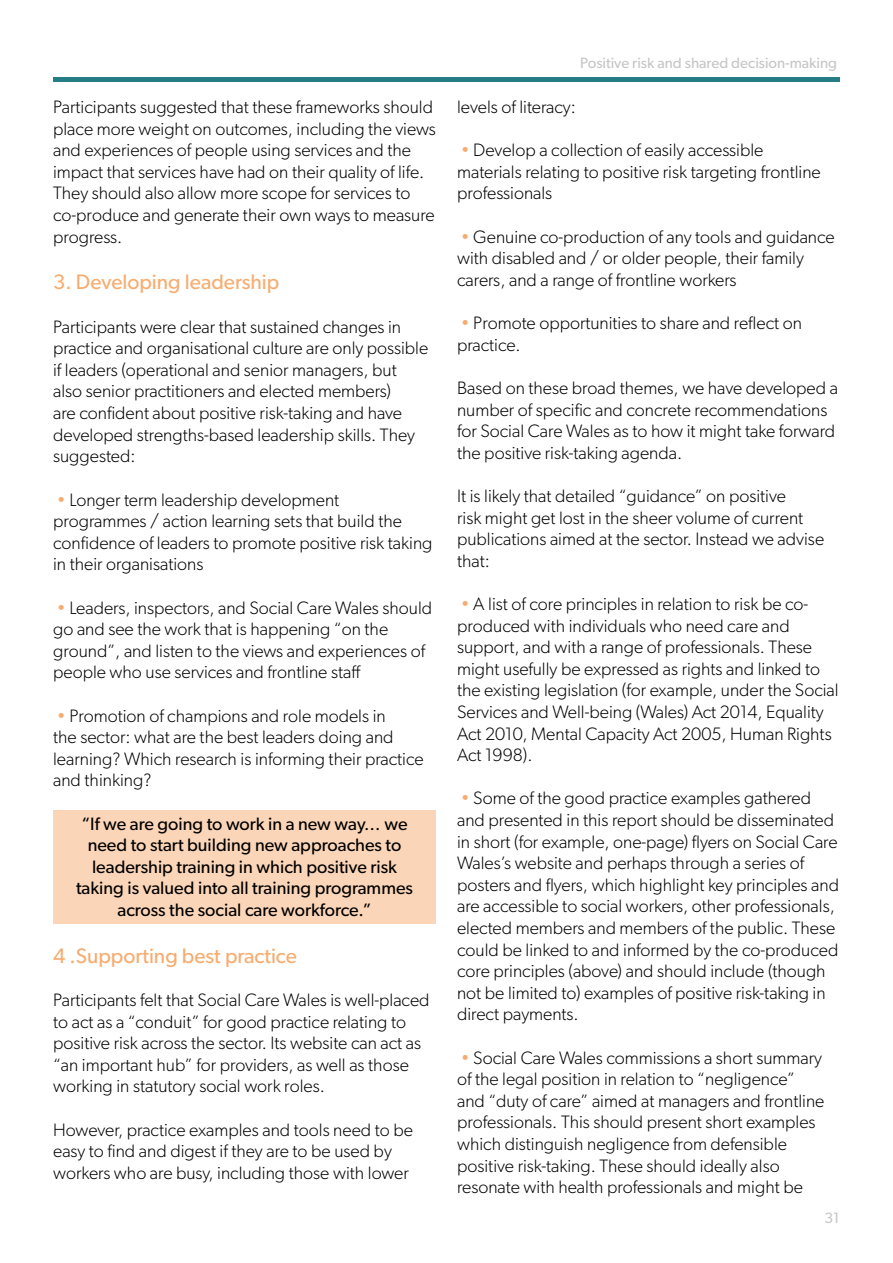
<style>
.page{position:relative;width:893px;height:1263px;background:#fff}
.page>*{position:absolute;margin:0;border:0;box-sizing:border-box;transform-origin:0 0}
.t1{font:21px "Gibson";color:#f7ac6f}
.t2{font:300 18px/21.6px "Gibson";color:#000}
.t3{font:18px/21.6px "Gibson";color:#000;text-align:center}
.t4{font:15px "Gibson";color:#c6c6c6}
.s1{color:#f7ac6f}
</style>
<div class="page">
<div style="left:53px;top:810px;width:383px;height:114px;background:#fbd5b7"></div>
<hr style="left:53px;top:78px;width:787px;height:4px;background:#257d86">
<p class="t2" style="left:53px;top:96px;width:384px">Participants suggested that these frameworks should place more weight on outcomes, including the views and experiences of people using services and the impact that services have had on their quality of life.<br>They should also allow more scope for services to co-produce and generate their own ways to measure progress.</p>
<p class="t1" style="left:53px;top:270px;width:228px">3. Developing leadership</p>
<p class="t2" style="left:53px;top:315px;width:377px">Participants were clear that sustained changes in practice and organisational culture are only possible if leaders (operational and senior managers, but also senior practitioners and elected members)<br>are confident about positive risk-taking and have developed strengths-based leadership skills. They suggested:</p>
<p class="t2" style="left:53px;top:488px;width:381px"><span class="s1">•</span> Longer term leadership development programmes / action learning sets that build the confidence of leaders to promote positive risk taking in their organisations</p>
<p class="t2" style="left:53px;top:596px;width:381px"><span class="s1">•</span> Leaders, inspectors, and Social Care Wales should go and see the work that is happening “on the ground”, and listen to the views and experiences of people who use services and frontline staff</p>
<p class="t2" style="left:53px;top:704px;width:372px"><span class="s1">•</span> Promotion of champions and role models in<br>the sector: what are the best leaders doing and learning? Which research is informing their practice and thinking?</p>
<p class="t3" style="left:76px;top:812px;width:338px">“If we are going to work in a new way… we need to start building new approaches to leadership training in which positive risk taking is valued into all training programmes across the social care workforce.”</p>
<p class="t1" style="left:53px;top:943px;width:245px">4 .Supporting best practice</p>
<p class="t2" style="left:53px;top:989px;width:378px">Participants felt that Social Care Wales is well-placed to act as a “conduit” for good practice relating to positive risk across the sector. Its website can act as “an important hub” for providers, as well as those working in statutory social work roles.</p>
<p class="t2" style="left:53px;top:1118px;width:361px">However, practice examples and tools need to be easy to find and digest if they are to be used by workers who are busy, including those with lower</p>
<p class="t4" style="left:580px;top:54px;width:258px">Positive risk and shared decision-making</p>
<p class="t2" style="left:457px;top:96px;width:120px">levels of literacy:</p>
<p class="t2" style="left:457px;top:139px;width:365px"><span class="s1">•</span> Develop a collection of easily accessible materials relating to positive risk targeting frontline professionals</p>
<p class="t2" style="left:457px;top:225px;width:379px"><span class="s1">•</span> Genuine co-production of any tools and guidance with disabled and / or older people, their family carers, and a range of frontline workers</p>
<p class="t2" style="left:457px;top:312px;width:346px"><span class="s1">•</span> Promote opportunities to share and reflect on practice.</p>
<p class="t2" style="left:457px;top:377px;width:382px">Based on these broad themes, we have developed a number of specific and concrete recommendations for Social Care Wales as to how it might take forward the positive risk-taking agenda.</p>
<p class="t2" style="left:457px;top:485px;width:369px">It is likely that detailed “guidance” on positive<br>risk might get lost in the sheer volume of current publications aimed at the sector. Instead we advise that:</p>
<p class="t2" style="left:457px;top:593px;width:383px"><span class="s1">•</span> A list of core principles in relation to risk be co&shy;produced with individuals who need care and support, and with a range of professionals. These might usefully be expressed as rights and linked to the existing legislation (for example, under the Social Services and Well-being (Wales) Act 2014, Equality Act 2010, Mental Capacity Act 2005, Human Rights Act 1998).</p>
<p class="t2" style="left:457px;top:787px;width:383px"><span class="s1">•</span> Some of the good practice examples gathered and presented in this report should be disseminated in short (for example, one-page) flyers on Social Care Wales’s website and perhaps through a series of posters and flyers, which highlight key principles and are accessible to social workers, other professionals, elected members and members of the public. These could be linked to and informed by the co-produced core principles (above) and should include (though not be limited to) examples of positive risk-taking in direct payments.</p>
<p class="t2" style="left:457px;top:1046px;width:369px"><span class="s1">•</span> Social Care Wales commissions a short summary of the legal position in relation to “negligence” and “duty of care” aimed at managers and frontline professionals. This should present short examples which distinguish negligence from defensible positive risk-taking. These should ideally also resonate with health professionals and might be</p>
<p class="t4" style="left:824px;top:1209px;width:17px">31</p>
</div>
